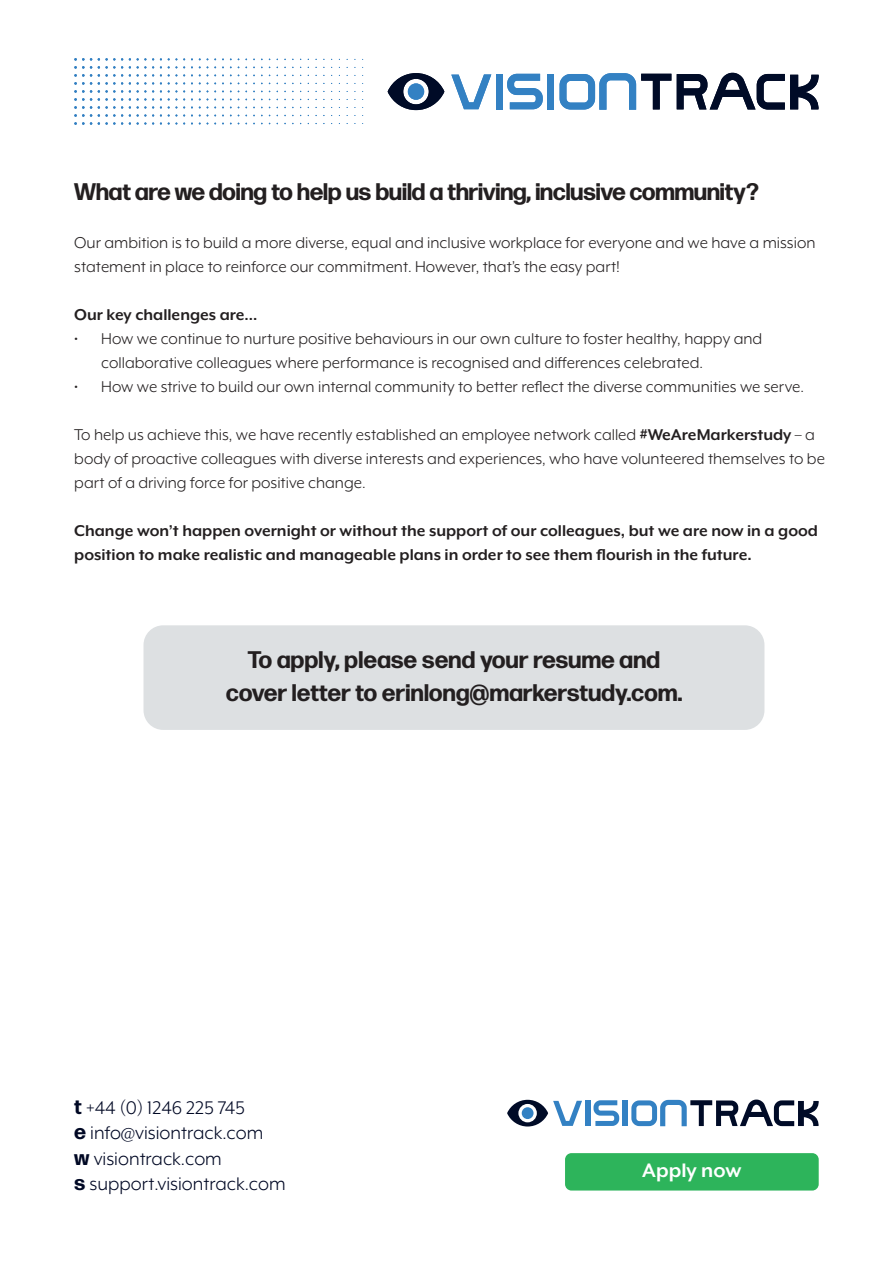
<style>
.page{position:relative;width:893px;height:1263px;background:#fff}
.page>*{position:absolute;margin:0;border:0;box-sizing:border-box;transform-origin:0 0}
.t1{font:700 24px/33px "Forma DJR Display";color:#231f20;text-align:center}
.t2{font:700 22.5px "Mr Eaves XL Mod OT";color:#fff}
.t3{font:21px/25.2px "Mr Eaves XL Mod OT";color:#000824}
.t4{font:18px/24px "Mr Eaves XL Mod OT";color:#231f20}
.t5{font:700 18px/24px "Mr Eaves XL Mod OT";color:#231f20}
.s1{font-weight:700}
.s2{font-family:"Forma DJR Text";font-weight:700}
</style>
<div class="page">
<div style="left:144px;top:625px;width:620px;height:105px;background:#dde0e2;border-radius:20px"></div>
<svg style="left:451px;top:74px;width:40px;height:35px"></svg>
<div style="left:496px;top:74px;width:7px;height:36px;background:#3381c3"></div>
<svg style="left:507px;top:74px;width:36px;height:35px"></svg>
<div style="left:547px;top:74px;width:7px;height:36px;background:#3381c3"></div>
<svg style="left:560px;top:73px;width:111px;height:37px"></svg>
<svg style="left:677px;top:73px;width:142px;height:37px"></svg>
<svg style="left:388px;top:73px;width:56px;height:37px"></svg>
<div style="left:408px;top:83px;width:16px;height:17px;background:#3381c3;border-radius:50%"></div>
<svg style="left:168px;top:122px;width:9px;height:3px"></svg>
<svg style="left:160px;top:106px;width:2px;height:19px"></svg>
<svg style="left:152px;top:98px;width:2px;height:27px"></svg>
<svg style="left:137px;top:74px;width:9px;height:51px"></svg>
<svg style="left:129px;top:58px;width:2px;height:67px"></svg>
<svg style="left:98px;top:58px;width:25px;height:67px"></svg>
<svg style="left:74px;top:58px;width:18px;height:67px"></svg>
<div style="left:585px;top:1100px;width:5px;height:26px;background:#3381c3"></div>
<svg style="left:593px;top:1100px;width:26px;height:26px"></svg>
<div style="left:622px;top:1100px;width:5px;height:26px;background:#3381c3"></div>
<svg style="left:631px;top:1099px;width:188px;height:27px"></svg>
<svg style="left:507px;top:1100px;width:75px;height:26px"></svg>
<div style="left:522px;top:1107px;width:11px;height:12px;background:#3381c3;border-radius:50%"></div>
<div style="left:565px;top:1153px;width:254px;height:37px;background:#2db45b;border-radius:6px"></div>
<h1 class="t1" style="left:74px;top:175px;width:686px">What are we doing to help us build a thriving, inclusive community?</h1>
<p class="t4" style="left:74px;top:231px;width:743px">Our ambition is to build a more diverse, equal and inclusive workplace for everyone and we have a mission statement in place to reinforce our commitment. However, that’s the easy part!</p>
<p class="t5" style="left:74px;top:303px;width:185px">Our key challenges are…</p>
<p class="t4" style="left:101px;top:327px;width:663px;text-indent:-27px">• How we continue to nurture positive behaviours in our own culture to foster healthy, happy and collaborative colleagues where performance is recognised and differences celebrated.</p>
<p class="t4" style="left:74px;top:375px;width:731px">• How we strive to build our own internal community to better reflect the diverse communities we serve.</p>
<p class="t4" style="left:74px;top:423px;width:752px">To help us achieve this, we have recently established an employee network called <span class="s1">#WeAreMarkerstudy</span> – a body of proactive colleagues with diverse interests and experiences, who have volunteered themselves to be part of a driving force for positive change.</p>
<p class="t5" style="left:74px;top:519px;width:745px">Change won’t happen overnight or without the support of our colleagues, but we are now in a good position to make realistic and manageable plans in order to see them flourish in the future.</p>
<h1 class="t1" style="left:226px;top:643px;width:458px">To apply, please send your resume and cover letter to erinlong@markerstudy.com.</h1>
<p class="t3" style="left:74px;top:1095px;width:213px"><span class="s2">t</span> +44 (0) 1246 225 745<br><span class="s2">e</span> info@visiontrack.com<br><span class="s2">w</span> visiontrack.com<br><span class="s2">s</span> support.visiontrack.com</p>
<p class="t2" style="left:642px;top:1158px;width:101px">Apply now</p>
</div>
